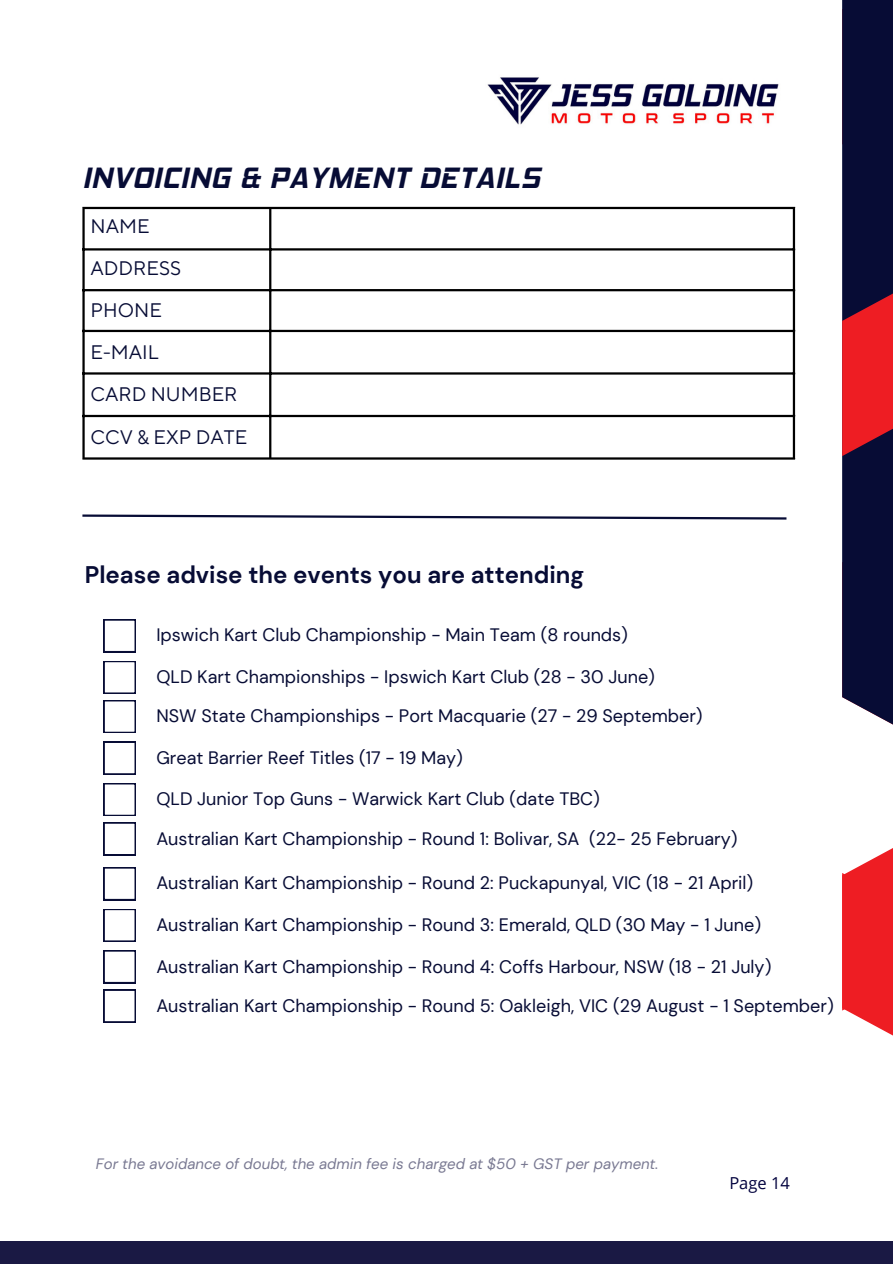
<style>
.page{position:relative;width:893px;height:1264px;background:#fff}
.page>*{position:absolute;margin:0;border:0;box-sizing:border-box;transform-origin:0 0}
.t1{font:italic 700 29.7px "Hemi Head Rg";letter-spacing:.025em;color:#070c35}
.t2{font:700 24px "DM Sans";color:#070c35}
.t3{font:19.5px "TT Norms Pro";color:#070c35}
.t4{font:18px "DM Sans";color:#070c35}
.t5{font:16.5px "Open Sans";color:#01003d}
.t6{font:italic 15px "DM Sans";color:#797992}
</style>
<div class="page">
<hr style="left:82px;top:209px;width:3px;height:248px;background:#000">
<hr style="left:269px;top:209px;width:2px;height:248px;background:#000">
<hr style="left:792px;top:209px;width:3px;height:248px;background:#000">
<hr style="left:82px;top:207px;width:713px;height:2px;background:#000">
<hr style="left:82px;top:248px;width:713px;height:2px;background:#000">
<hr style="left:82px;top:289px;width:713px;height:2px;background:#000">
<hr style="left:82px;top:330px;width:713px;height:2px;background:#000">
<hr style="left:82px;top:372px;width:713px;height:2px;background:#000">
<hr style="left:82px;top:415px;width:713px;height:2px;background:#000">
<hr style="left:82px;top:457px;width:713px;height:2px;background:#000">
<svg style="left:104px;top:619px;width:31px;height:33px"></svg>
<svg style="left:104px;top:661px;width:31px;height:32px"></svg>
<svg style="left:104px;top:700px;width:31px;height:32px"></svg>
<img style="left:487px;top:77px;width:292px;height:48px">
<svg style="left:842px;top:0;width:50px;height:1035px"></svg>
<div style="left:0;top:1241px;width:892px;height:22px;background:#1a1944"></div>
<svg style="left:82px;top:514px;width:705px;height:6px"></svg>
<svg style="left:104px;top:741px;width:31px;height:33px"></svg>
<svg style="left:104px;top:783px;width:31px;height:32px"></svg>
<svg style="left:104px;top:822px;width:31px;height:33px"></svg>
<svg style="left:104px;top:867px;width:31px;height:33px"></svg>
<svg style="left:104px;top:909px;width:31px;height:32px"></svg>
<svg style="left:104px;top:950px;width:31px;height:33px"></svg>
<svg style="left:104px;top:989px;width:31px;height:33px"></svg>
<p class="t1" style="left:82px;top:160px;width:459px">INVOICING &amp; PAYMENT DETAILS</p>
<p class="t3" style="left:90px;top:214px;width:61px">NAME</p>
<p class="t3" style="left:90px;top:256px;width:92px">ADDRESS</p>
<p class="t3" style="left:90px;top:298px;width:73px">PHONE</p>
<p class="t3" style="left:90px;top:340px;width:70px">E-MAIL</p>
<p class="t3" style="left:90px;top:383px;width:148px">CARD NUMBER</p>
<p class="t3" style="left:90px;top:425px;width:158px">CCV &amp; EXP DATE</p>
<p class="t2" style="left:85px;top:559px;width:501px">Please advise the events you are attending</p>
<p class="t4" style="left:156px;top:623px;width:473px">Ipswich Kart Club Championship - Main Team (8 rounds)</p>
<p class="t4" style="left:156px;top:665px;width:500px">QLD Kart Championships - Ipswich Kart Club (28 - 30 June)</p>
<p class="t4" style="left:156px;top:704px;width:547px">NSW State Championships - Port Macquarie (27 - 29 September)</p>
<p class="t4" style="left:156px;top:746px;width:308px">Great Barrier Reef Titles (17 - 19 May)</p>
<p class="t4" style="left:156px;top:787px;width:445px">QLD Junior Top Guns - Warwick Kart Club (date TBC)</p>
<p class="t4" style="left:156px;top:826px;width:582px">Australian Kart Championship - Round 1: Bolivar, SA (22- 25 February)</p>
<p class="t4" style="left:156px;top:871px;width:598px">Australian Kart Championship - Round 2: Puckapunyal, VIC (18 - 21 April)</p>
<p class="t4" style="left:156px;top:913px;width:606px">Australian Kart Championship - Round 3: Emerald, QLD (30 May - 1 June)</p>
<p class="t4" style="left:156px;top:954px;width:616px">Australian Kart Championship - Round 4: Coffs Harbour, NSW (18 - 21 July)</p>
<p class="t4" style="left:156px;top:993px;width:678px">Australian Kart Championship - Round 5: Oakleigh, VIC (29 August - 1 September)</p>
<p class="t6" style="left:96px;top:1154px;width:564px">For the avoidance of doubt, the admin fee is charged at $50 + GST per payment.</p>
<p class="t5" style="left:729px;top:1171px;width:62px">Page 14</p>
</div>
